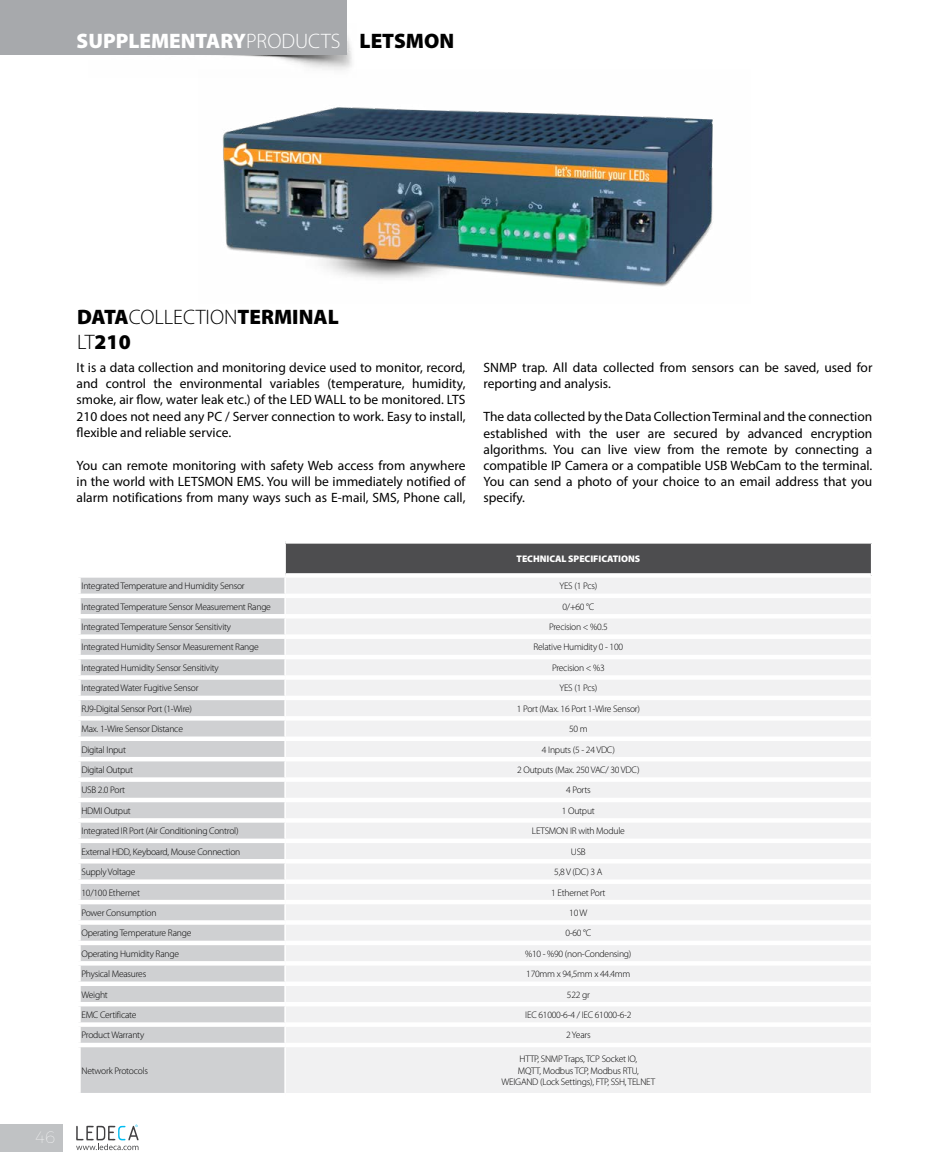
<style>
.page{position:relative;width:949px;height:1174px;background:#fff}
.page>*{position:absolute;margin:0;border:0;box-sizing:border-box;transform-origin:0 0}
.t1{font:900 21px "Myriad Pro";color:#fff}
.t2{font:900 21px/25.2px "Myriad Pro";color:#000}
.t3{font:100 16.5px "Montserrat";color:#fff}
.t4{font:13.5px/16.2px "Myriad Pro";color:#000;text-align:justify}
.t5{font:300 9.6px/11.6px "Myriad Pro";letter-spacing:-.025em;color:#000;text-align:center}
.t6{font:900 9.6px "Myriad Pro";letter-spacing:-.005em;color:#fff}
.s1{font-weight:300}
.s2{color:#000}
</style>
<div class="page">
<svg style="left:76px;top:1124px;width:62px;height:26px"></svg>
<div style="left:0;top:1124px;width:62px;height:27px;background:#c0c2c4"></div>
<img style="left:222px;top:107px;width:491px;height:180px">
<img style="left:89px;top:38px;width:263px;height:32px">
<div style="left:0;top:0;width:347px;height:54px;background:#a7a9ac"></div>
<div style="left:285px;top:541px;width:586px;height:34px;background:#4d4d4f"></div>
<div style="left:81px;top:577px;width:203px;height:516px;background:#cfd0d2"></div>
<div style="left:286px;top:578px;width:584px;height:515px;background:#f1f1f2"></div>
<div style="left:76px;top:593px;width:209px;height:5px;background:#fff"></div>
<hr style="left:76px;top:614px;width:209px;height:4px;background:#fff">
<div style="left:76px;top:634px;width:209px;height:5px;background:#fff"></div>
<hr style="left:76px;top:655px;width:209px;height:4px;background:#fff">
<svg style="left:80px;top:675px;width:204px;height:4px"></svg>
<div style="left:76px;top:695px;width:209px;height:5px;background:#fff"></div>
<hr style="left:76px;top:716px;width:209px;height:4px;background:#fff">
<div style="left:76px;top:736px;width:209px;height:5px;background:#fff"></div>
<hr style="left:76px;top:757px;width:209px;height:4px;background:#fff">
<div style="left:76px;top:777px;width:209px;height:5px;background:#fff"></div>
<div style="left:76px;top:797px;width:209px;height:5px;background:#fff"></div>
<hr style="left:76px;top:818px;width:209px;height:4px;background:#fff">
<div style="left:76px;top:838px;width:209px;height:5px;background:#fff"></div>
<hr style="left:76px;top:859px;width:209px;height:4px;background:#fff">
<div style="left:76px;top:879px;width:209px;height:5px;background:#fff"></div>
<hr style="left:76px;top:900px;width:209px;height:4px;background:#fff">
<svg style="left:80px;top:920px;width:204px;height:4px"></svg>
<div style="left:76px;top:940px;width:209px;height:5px;background:#fff"></div>
<hr style="left:76px;top:961px;width:209px;height:4px;background:#fff">
<div style="left:76px;top:981px;width:209px;height:5px;background:#fff"></div>
<hr style="left:76px;top:1002px;width:209px;height:4px;background:#fff">
<svg style="left:79px;top:1022px;width:205px;height:4px"></svg>
<div style="left:76px;top:1042px;width:209px;height:5px;background:#fff"></div>
<svg style="left:284px;top:577px;width:1px;height:465px"></svg>
<hr style="left:285px;top:539px;width:587px;height:4px;background:#fff">
<hr style="left:284px;top:543px;width:2px;height:30px;background:#fff">
<hr style="left:870px;top:543px;width:2px;height:32px;background:#fff">
<svg style="left:285px;top:573px;width:585px;height:2px"></svg>
<div style="left:285px;top:593px;width:585px;height:5px;background:#fff"></div>
<hr style="left:285px;top:614px;width:585px;height:4px;background:#fff">
<div style="left:285px;top:634px;width:585px;height:5px;background:#fff"></div>
<hr style="left:285px;top:655px;width:585px;height:4px;background:#fff">
<hr style="left:285px;top:675px;width:585px;height:4px;background:#fff">
<div style="left:285px;top:695px;width:585px;height:5px;background:#fff"></div>
<hr style="left:285px;top:716px;width:585px;height:4px;background:#fff">
<div style="left:285px;top:736px;width:585px;height:5px;background:#fff"></div>
<hr style="left:285px;top:757px;width:585px;height:4px;background:#fff">
<div style="left:285px;top:777px;width:585px;height:5px;background:#fff"></div>
<div style="left:285px;top:797px;width:585px;height:5px;background:#fff"></div>
<hr style="left:285px;top:818px;width:585px;height:4px;background:#fff">
<div style="left:285px;top:838px;width:585px;height:5px;background:#fff"></div>
<hr style="left:285px;top:859px;width:585px;height:4px;background:#fff">
<div style="left:285px;top:879px;width:585px;height:5px;background:#fff"></div>
<hr style="left:285px;top:900px;width:585px;height:4px;background:#fff">
<hr style="left:285px;top:920px;width:585px;height:4px;background:#fff">
<div style="left:285px;top:940px;width:585px;height:5px;background:#fff"></div>
<hr style="left:285px;top:961px;width:585px;height:4px;background:#fff">
<div style="left:285px;top:981px;width:585px;height:5px;background:#fff"></div>
<hr style="left:285px;top:1002px;width:585px;height:4px;background:#fff">
<hr style="left:285px;top:1022px;width:585px;height:4px;background:#fff">
<div style="left:285px;top:1042px;width:585px;height:5px;background:#fff"></div>
<h1 class="t1" style="left:77px;top:29px;width:379px">SUPPLEMENTARY<span class="s1">PRODUCTS</span> <span class="s2">LETSMON</span></h1>
<h2 class="t3" style="left:35px;top:1125px;width:22px">46</h2>
<h1 class="t2" style="left:77px;top:304px;width:263px">DATA<span class="s1">COLLECTION</span>TERMINAL<br><span class="s1">LT</span>210</h1>
<p class="t4" style="left:77px;top:359px;width:390px">It is a data collection and monitoring device used to monitor, record, and control the environmental variables (temperature, humidity, smoke, air flow, water leak etc.) of the LED WALL to be monitored. LTS 210 does not need any PC / Server connection to work. Easy to install, flexible and reliable service.</p>
<h3 class="t4" style="left:77px;top:457px;width:390px">You can remote monitoring with safety Web access from anywhere in the world with LETSMON EMS. You will be immediately notified of alarm notifications from many ways such as E-mail, SMS, Phone call,</h3>
<h3 class="t4" style="left:483px;top:359px;width:390px">SNMP trap. All data collected from sensors can be saved, used for reporting and analysis.</h3>
<p class="t4" style="left:483px;top:408px;width:390px">The data collected by the Data Collection Terminal and the connection established with the user are secured by advanced encryption algorithms. You can live view from the remote by connecting a compatible IP Camera or a compatible USB WebCam to the terminal.<br>You can send a photo of your choice to an email address that you specify.</p>
<p class="t6" style="left:516px;top:553px;width:125px">TECHNICAL SPECIFICATIONS</p>
<p class="t5" style="left:81px;top:580px;width:165px">Integrated Temperature and Humidity Sensor</p>
<p class="t5" style="left:559px;top:580px;width:39px">YES (1 Pcs)</p>
<p class="t5" style="left:81px;top:601px;width:191px">Integrated Temperature Sensor Measurement Range</p>
<p class="t5" style="left:562px;top:601px;width:33px">0/+60 °C</p>
<p class="t5" style="left:81px;top:621px;width:151px">Integrated Temperature Sensor Sensitivity</p>
<p class="t5" style="left:549px;top:621px;width:60px">Precision &lt; %0.5</p>
<p class="t5" style="left:81px;top:641px;width:179px">Integrated Humidity Sensor Measurement Range</p>
<p class="t5" style="left:533px;top:641px;width:91px">Relative Humidity 0 - 100</p>
<p class="t5" style="left:81px;top:662px;width:139px">Integrated Humidity Sensor Sensitivity</p>
<p class="t5" style="left:552px;top:662px;width:54px">Precision &lt; %3</p>
<p class="t5" style="left:81px;top:682px;width:118px">Integrated Water Fugitive Sensor</p>
<p class="t5" style="left:559px;top:682px;width:39px">YES (1 Pcs)</p>
<p class="t5" style="left:81px;top:703px;width:112px">RJ9-Digital Sensor Port (1-Wire)</p>
<p class="t5" style="left:516px;top:703px;width:125px">1 Port (Max. 16 Port 1-Wire Sensor)</p>
<p class="t5" style="left:81px;top:723px;width:103px">Max. 1-Wire Sensor Distance</p>
<p class="t5" style="left:569px;top:723px;width:20px">50 m</p>
<p class="t5" style="left:81px;top:743px;width:46px">Digital Input</p>
<p class="t5" style="left:541px;top:743px;width:75px">4 Inputs (5 - 24 VDC)</p>
<p class="t5" style="left:81px;top:764px;width:53px">Digital Output</p>
<p class="t5" style="left:517px;top:764px;width:124px">2 Outputs (Max. 250 VAC/ 30 VDC)</p>
<p class="t5" style="left:81px;top:784px;width:45px">USB 2.0 Port</p>
<p class="t5" style="left:566px;top:784px;width:26px">4 Ports</p>
<p class="t5" style="left:81px;top:805px;width:51px">HDMI Output</p>
<p class="t5" style="left:561px;top:805px;width:34px">1 Output</p>
<p class="t5" style="left:81px;top:825px;width:159px">Integrated IR Port (Air Conditioning Control)</p>
<p class="t5" style="left:532px;top:825px;width:94px">LETSMON IR with Module</p>
<p class="t5" style="left:81px;top:846px;width:160px">External HDD, Keyboard, Mouse Connection</p>
<p class="t5" style="left:570px;top:846px;width:16px">USB</p>
<p class="t5" style="left:81px;top:866px;width:56px">Supply Voltage</p>
<p class="t5" style="left:554px;top:866px;width:50px">5,8 V (DC) 3 A</p>
<p class="t5" style="left:81px;top:886px;width:60px">10/100 Ethernet</p>
<p class="t5" style="left:551px;top:886px;width:56px">1 Ethernet Port</p>
<p class="t5" style="left:81px;top:907px;width:76px">Power Consumption</p>
<p class="t5" style="left:569px;top:907px;width:20px">10 W</p>
<p class="t5" style="left:81px;top:927px;width:111px">Operating Temperature Range</p>
<p class="t5" style="left:565px;top:927px;width:27px">0-60 °C</p>
<p class="t5" style="left:81px;top:948px;width:99px">Operating Humidity Range</p>
<p class="t5" style="left:525px;top:948px;width:108px">%10 - %90 (non-Condensing)</p>
<p class="t5" style="left:81px;top:968px;width:66px">Physical Measures</p>
<p class="t5" style="left:526px;top:968px;width:106px">170mm x 94,5mm x 44.4mm</p>
<p class="t5" style="left:81px;top:988px;width:28px">Weight</p>
<p class="t5" style="left:566px;top:988px;width:24px">522 gr</p>
<p class="t5" style="left:81px;top:1009px;width:57px">EMC Certificate</p>
<p class="t5" style="left:525px;top:1009px;width:108px">IEC 61000-6-4 / IEC 61000-6-2</p>
<p class="t5" style="left:81px;top:1029px;width:64px">Product Warranty</p>
<p class="t5" style="left:566px;top:1029px;width:26px">2 Years</p>
<p class="t5" style="left:81px;top:1064px;width:68px">Network Protocols</p>
<p class="t5" style="left:501px;top:1053px;width:155px">HTTP, SNMP Traps, TCP Socket IO,<br>MQTT, Modbus TCP, Modbus RTU,<br>WEIGAND (Lock Settings), FTP, SSH, TELNET</p>
</div>
